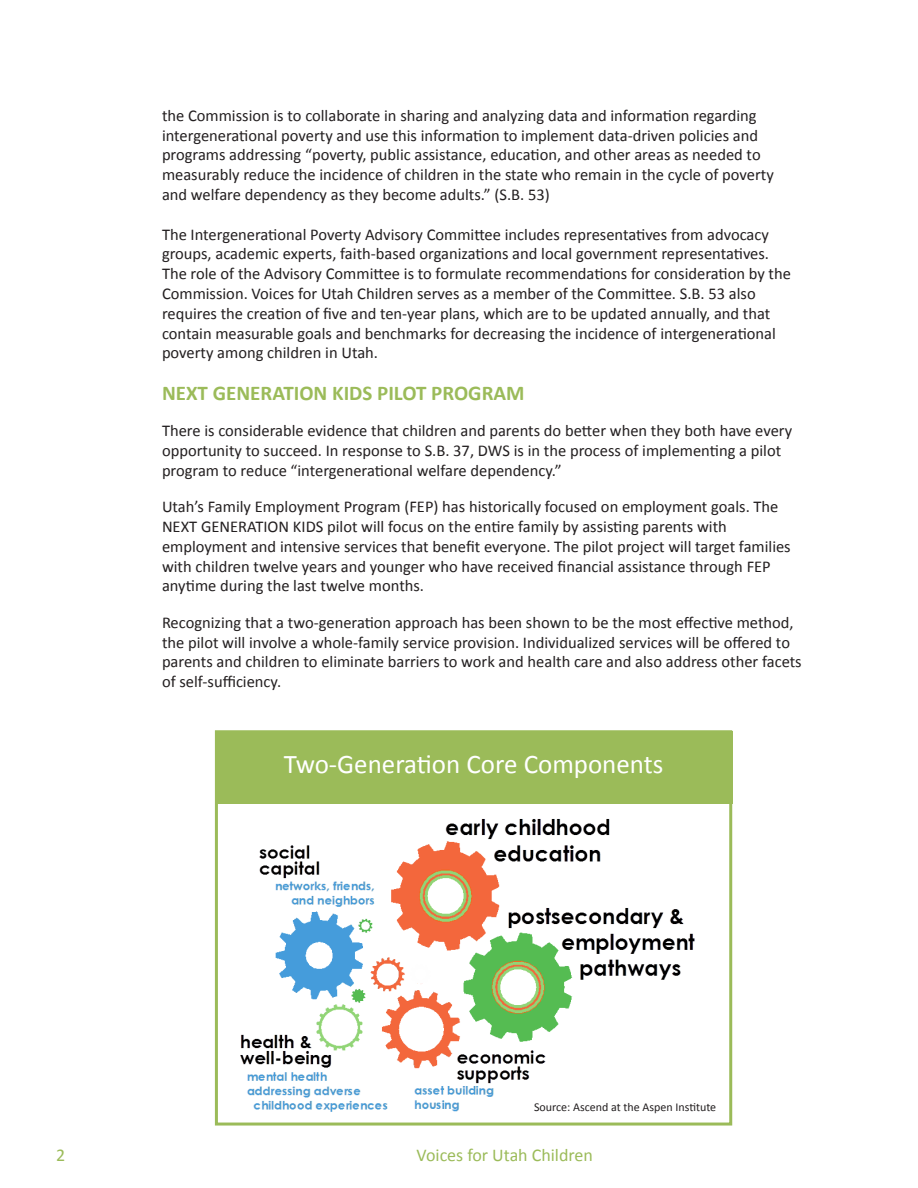
<style>
.page{position:relative;width:918px;height:1188px;background:#fff}
.page>*{position:absolute;margin:0;border:0;box-sizing:border-box;transform-origin:0 0}
.t1{font:27px "Calibri";color:#fff}
.t2{font:700 21px "Calibri";color:#9bbb59}
.t3{font:18px "Calibri";color:#9bbb59}
.t4{font:16.5px/19.8px "Calibri";color:#231f20}
.t5{font:12px "Calibri";color:#231f20}
</style>
<div class="page">
<img style="left:240px;top:819px;width:455px;height:293px">
<div style="left:215px;top:731px;width:517px;height:73px;background:#9bbb59"></div>
<div style="left:215px;top:730px;width:517px;height:396px;border:3px solid #9bbb59"></div>
<p class="t4" style="left:162px;top:105px;width:596px">the Commission is to collaborate in sharing and analyzing data and information regarding</p>
<p class="t4" style="left:162px;top:125px;width:598px">intergenerational poverty and use this information to implement data-driven policies and</p>
<p class="t4" style="left:162px;top:145px;width:600px">programs addressing “poverty, public assistance, education, and other areas as needed to</p>
<p class="t4" style="left:162px;top:165px;width:613px">measurably reduce the incidence of children in the state who remain in the cycle of poverty</p>
<p class="t4" style="left:162px;top:185px;width:389px">and welfare dependency as they become adults.” (S.B. 53)</p>
<p class="t4" style="left:162px;top:224px;width:609px">The Intergenerational Poverty Advisory Committee includes representatives from advocacy groups, academic experts, faith-based organizations and local government representatives.</p>
<p class="t4" style="left:162px;top:264px;width:631px">The role of the Advisory Committee is to formulate recommendations for consideration by the</p>
<p class="t4" style="left:162px;top:284px;width:595px">Commission. Voices for Utah Children serves as a member of the Committee. S.B. 53 also</p>
<p class="t4" style="left:162px;top:303px;width:610px">requires the creation of five and ten-year plans, which are to be updated annually, and that</p>
<p class="t4" style="left:162px;top:323px;width:615px">contain measurable goals and benchmarks for decreasing the incidence of intergenerational poverty among children in Utah.</p>
<p class="t2" style="left:162px;top:380px;width:364px">NEXT GENERATION KIDS PILOT PROGRAM</p>
<p class="t4" style="left:162px;top:421px;width:632px">There is considerable evidence that children and parents do better when they both have every opportunity to succeed. In response to S.B. 37, DWS is in the process of implementing a pilot program to reduce “intergenerational welfare dependency.”</p>
<p class="t4" style="left:162px;top:497px;width:618px">Utah’s Family Employment Program (FEP) has historically focused on employment goals. The<br>NEXT GENERATION KIDS pilot will focus on the entire family by assisting parents with</p>
<p class="t4" style="left:162px;top:537px;width:630px">employment and intensive services that benefit everyone. The pilot project will target families with children twelve years and younger who have received financial assistance through FEP</p>
<p class="t4" style="left:162px;top:576px;width:264px">anytime during the last twelve months.</p>
<p class="t4" style="left:162px;top:612px;width:641px">Recognizing that a two-generation approach has been shown to be the most effective method, the pilot will involve a whole-family service provision. Individualized services will be offered to parents and children to eliminate barriers to work and health care and also address other facets of self-sufficiency.</p>
<p class="t1" style="left:284px;top:747px;width:381px">Two-Generation Core Components</p>
<p class="t5" style="left:534px;top:1099px;width:184px">Source: Ascend at the Aspen Institute</p>
<p class="t3" style="left:56px;top:1144px;width:11px">2</p>
<p class="t3" style="left:417px;top:1144px;width:178px">Voices for Utah Children</p>
</div>
